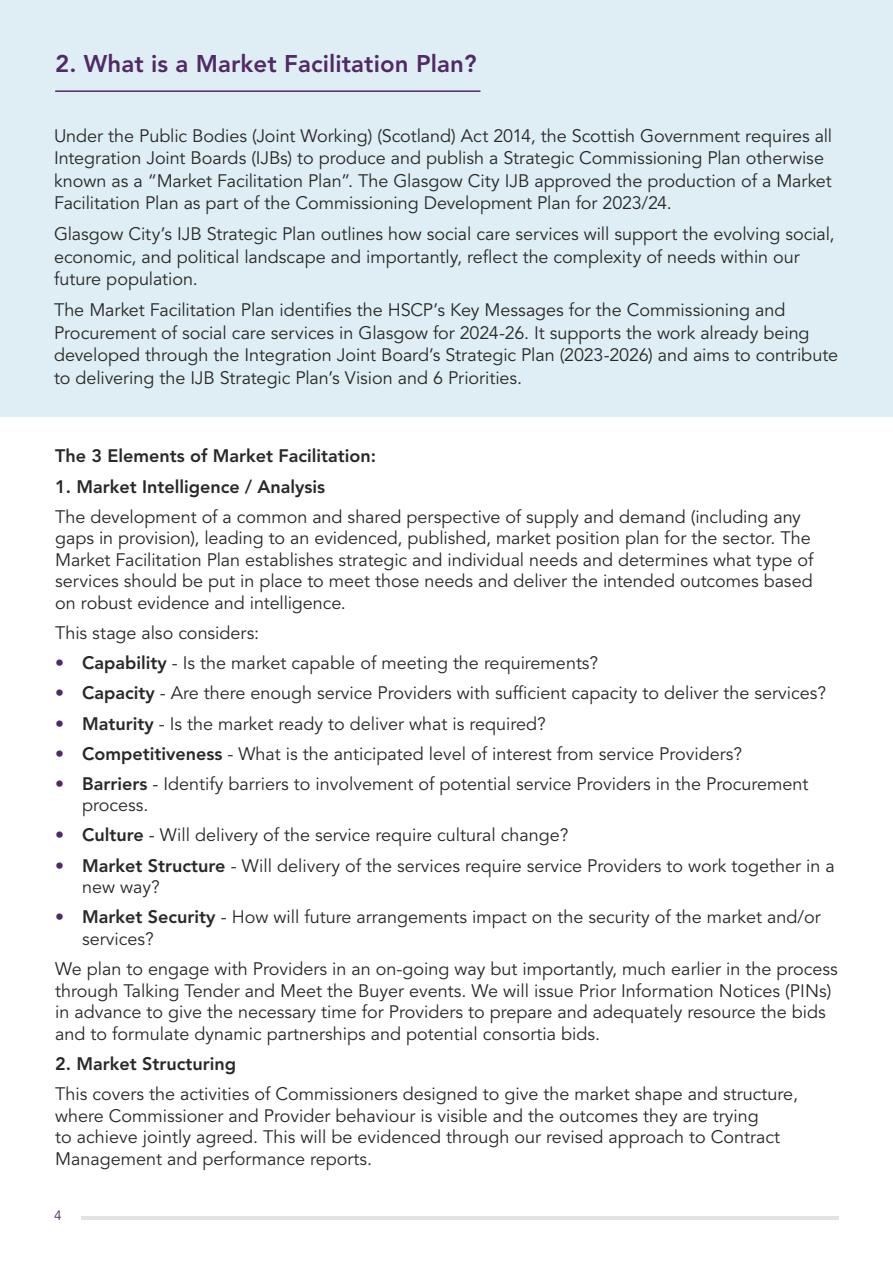
<style>
.page{position:relative;width:893px;height:1263px;background:#fff}
.page>*{position:absolute;margin:0;border:0;box-sizing:border-box;transform-origin:0 0}
.Heading_1__1_1__Underline_16pt{font:800 24px "Avenir LT Std";letter-spacing:.005em;color:#512966}
.Body_Text{font:18px/21.6px "Avenir LT Std";color:#282827}
.Bold_text{font:800 18px "Avenir LT Std";color:#282827}
.t1{font:13.5px "Avenir LT Std";color:#512966}
.s1{font-weight:800;color:#512966}
.s2{font-weight:800}
</style>
<div class="page">
<div style="left:0;top:0;width:893px;height:416px;background:#dfeef4"></div>
<hr style="left:55px;top:90px;width:425px;height:2px;background:#512966">
<hr style="left:81px;top:1216px;width:758px;height:3px;background:#e3e3e3">
<h1 class="Heading_1__1_1__Underline_16pt" style="left:55px;top:50px;width:423px">2. What is a Market Facilitation Plan?</h1>
<p class="Body_Text" style="left:54px;top:125px;width:780px;line-height:22.5px">Under the Public Bodies (Joint Working) (Scotland) Act 2014, the Scottish Government requires all Integration Joint Boards (IJBs) to produce and publish a Strategic Commissioning Plan otherwise known as a “Market Facilitation Plan”. The Glasgow City IJB approved the production of a Market Facilitation Plan as part of the Commissioning Development Plan for 2023/24.</p>
<p class="Body_Text" style="left:54px;top:223px;width:782px;line-height:22.5px">Glasgow City’s IJB Strategic Plan outlines how social care services will support the evolving social, economic, and political landscape and importantly, reflect the complexity of needs within our future population.</p>
<p class="Body_Text" style="left:54px;top:299px;width:786px;line-height:22.5px">The Market Facilitation Plan identifies the HSCP’s Key Messages for the Commissioning and Procurement of social care services in Glasgow for 2024-26. It supports the work already being developed through the Integration Joint Board’s Strategic Plan (2023-2026) and aims to contribute to delivering the IJB Strategic Plan’s Vision and 6 Priorities.</p>
<p class="Bold_text" style="left:55px;top:445px;width:322px">The 3 Elements of Market Facilitation:</p>
<p class="Bold_text" style="left:55px;top:476px;width:272px">1. Market Intelligence / Analysis</p>
<p class="Body_Text" style="left:55px;top:506px;width:760px">The development of a common and shared perspective of supply and demand (including any gaps in provision), leading to an evidenced, published, market position plan for the sector. The Market Facilitation Plan establishes strategic and individual needs and determines what type of services should be put in place to meet those needs and deliver the intended outcomes based on robust evidence and intelligence.</p>
<p class="Body_Text" style="left:55px;top:623px;width:205px">This stage also considers:</p>
<p class="Body_Text" style="left:55px;top:653px;width:545px"><span class="s1">•</span> <span class="s2">Capability</span> - Is the market capable of meeting the requirements?</p>
<p class="Body_Text" style="left:55px;top:683px;width:773px"><span class="s1">•</span> <span class="s2">Capacity</span> - Are there enough service Providers with sufficient capacity to deliver the services?</p>
<p class="Body_Text" style="left:55px;top:713px;width:492px"><span class="s1">•</span> <span class="s2">Maturity</span> - Is the market ready to deliver what is required?</p>
<p class="Body_Text" style="left:55px;top:743px;width:688px"><span class="s1">•</span> <span class="s2">Competitiveness</span> - What is the anticipated level of interest from service Providers?</p>
<p class="Body_Text" style="left:82px;top:773px;width:728px;text-indent:-27px"><span class="s1">•</span> <span class="s2">Barriers</span> - Identify barriers to involvement of potential service Providers in the Procurement process.</p>
<p class="Body_Text" style="left:55px;top:825px;width:515px"><span class="s1">•</span> <span class="s2">Culture</span> - Will delivery of the service require cultural change?</p>
<p class="Body_Text" style="left:82px;top:855px;width:754px;text-indent:-27px"><span class="s1">•</span> <span class="s2">Market Structure</span> - Will delivery of the services require service Providers to work together in a new way?</p>
<p class="Body_Text" style="left:82px;top:907px;width:740px;text-indent:-27px"><span class="s1">•</span> <span class="s2">Market Security</span> - How will future arrangements impact on the security of the market and/or services?</p>
<p class="Body_Text" style="left:55px;top:958px;width:784px">We plan to engage with Providers in an on-going way but importantly, much earlier in the process through Talking Tender and Meet the Buyer events. We will issue Prior Information Notices (PINs) in advance to give the necessary time for Providers to prepare and adequately resource the bids and to formulate dynamic partnerships and potential consortia bids.</p>
<p class="Bold_text" style="left:55px;top:1053px;width:183px">2. Market Structuring</p>
<p class="Body_Text" style="left:55px;top:1083px;width:744px">This covers the activities of Commissioners designed to give the market shape and structure, where Commissioner and Provider behaviour is visible and the outcomes they are trying<br>to achieve jointly agreed. This will be evidenced through our revised approach to Contract Management and performance reports.</p>
<p class="t1" style="left:54px;top:1207px;width:9px">4</p>
</div>
